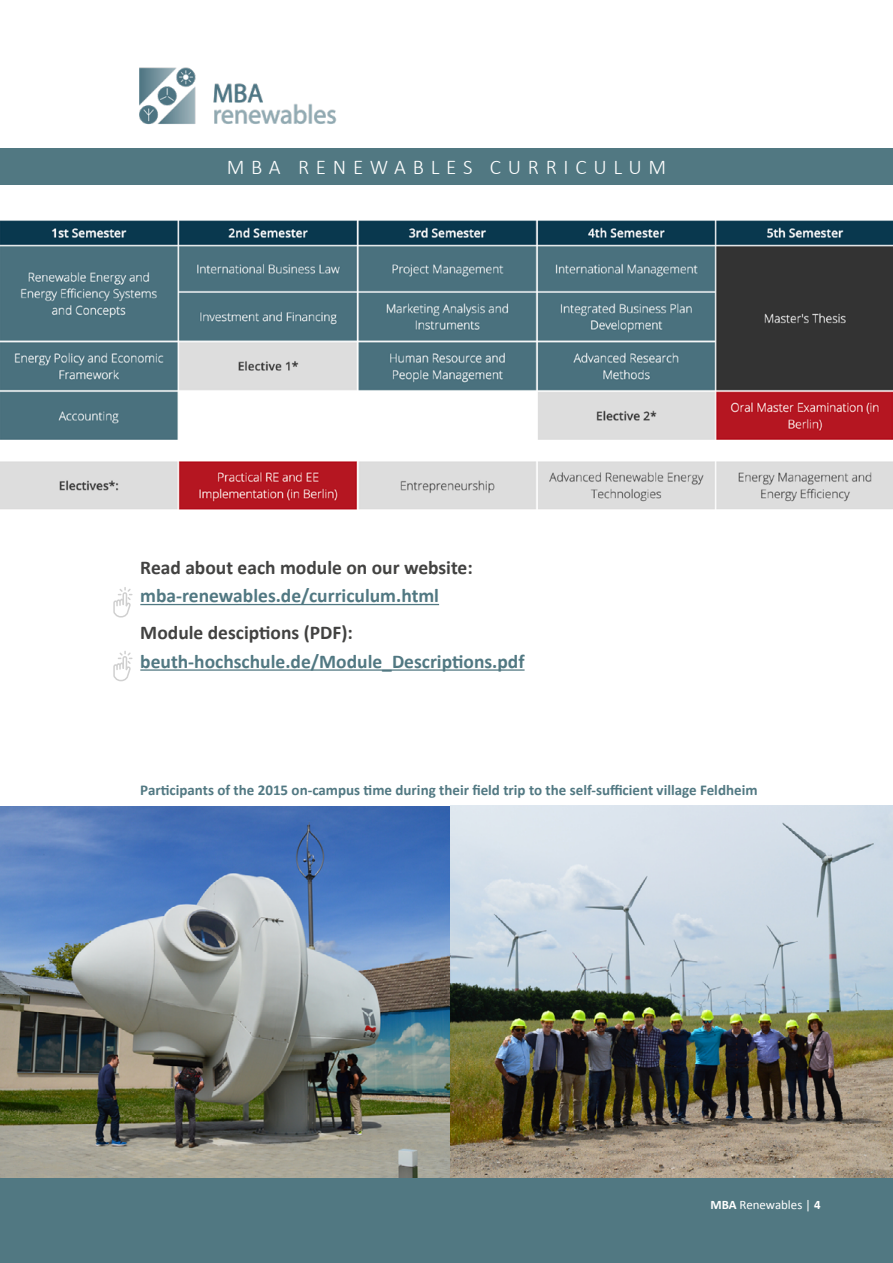
<style>
.page{position:relative;width:893px;height:1263px;background:#fff}
.page>*{position:absolute;margin:0;border:0;box-sizing:border-box;transform-origin:0 0}
.t1{font:300 21px "Calibri";letter-spacing:.32em;color:#fff}
.t2{font:700 19.5px "Calibri";color:#517882}
.t3{font:700 19.5px "Calibri";color:#424241}
.t4{font:700 15px "Calibri";color:#517882}
.t5{font:12.9px "Calibri";color:#fff}
.s1{font-weight:700}
</style>
<div class="page">
<img style="left:139px;top:67px;width:198px;height:58px">
<div style="left:0;top:149px;width:893px;height:36px;background:#517882"></div>
<div style="left:0;top:1178px;width:893px;height:85px;background:#517882"></div>
<img style="left:0;top:221px;width:893px;height:288px">
<hr style="left:140px;top:604px;width:299px;height:1px;background:#517882">
<hr style="left:140px;top:669px;width:385px;height:2px;background:#517882">
<img style="left:0;top:806px;width:893px;height:372px">
<svg style="left:113px;top:220px;width:19px;height:462px"></svg>
<h1 class="t1" style="left:227px;top:154px;width:441px">MBA RENEWABLES CURRICULUM</h1>
<h2 class="t3" style="left:140px;top:553px;width:334px">Read about each module on our website:</h2>
<h2 class="t2" style="left:140px;top:582px;width:300px">mba-renewables.de/curriculum.html</h2>
<h2 class="t3" style="left:140px;top:619px;width:214px">Module desciptions (PDF):</h2>
<h2 class="t2" style="left:140px;top:648px;width:386px">beuth-hochschule.de/Module_Descriptions.pdf</h2>
<p class="t4" style="left:140px;top:779px;width:619px">Participants of the 2015 on-campus time during their field trip to the self-sufficient village Feldheim</p>
<p class="t5" style="left:710px;top:1196px;width:112px"><span class="s1">MBA</span> Renewables | <span class="s1">4</span></p>
</div>
